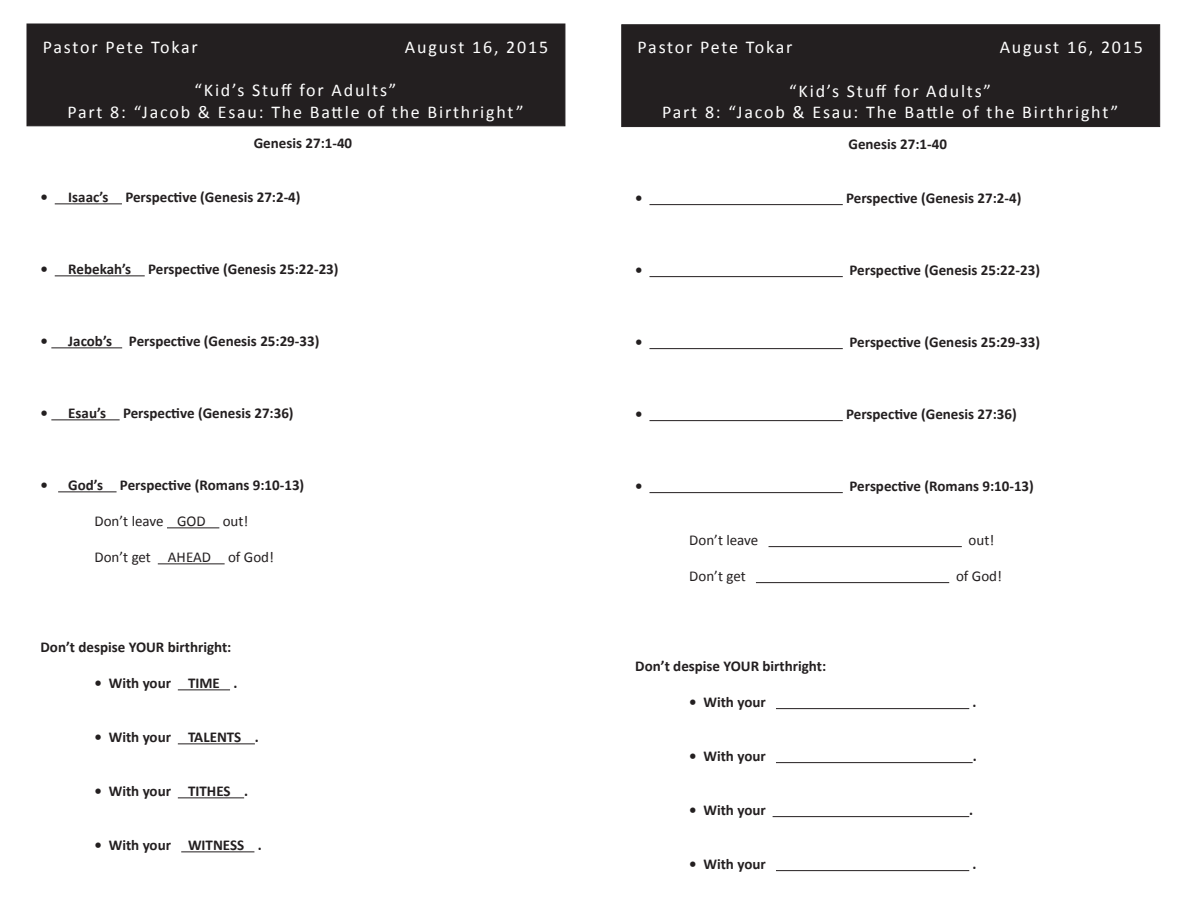
<style>
.page{position:relative;width:1188px;height:918px;background:#fff}
.page>*{position:absolute;margin:0;border:0;box-sizing:border-box;transform-origin:0 0}
.t1{font:18px/21.6px "Calibri";letter-spacing:.1em;color:#fff;text-align:center}
.t2{font:700 15px "Calibri";color:#231f20}
.t3{font:15px "Calibri";color:#231f20}
</style>
<div class="page">
<div style="left:27px;top:24px;width:538px;height:102px;background:#231f20;border:1px solid #231f20"></div>
<hr style="left:55px;top:203px;width:67px;height:1px;background:#231f20">
<hr style="left:55px;top:275px;width:90px;height:1px;background:#231f20">
<hr style="left:51px;top:347px;width:71px;height:1px;background:#231f20">
<hr style="left:51px;top:419px;width:69px;height:1px;background:#231f20">
<hr style="left:58px;top:491px;width:59px;height:1px;background:#231f20">
<hr style="left:167px;top:527px;width:52px;height:1px;background:#231f20">
<hr style="left:158px;top:563px;width:67px;height:1px;background:#231f20">
<hr style="left:178px;top:689px;width:52px;height:1px;background:#231f20">
<hr style="left:178px;top:743px;width:77px;height:1px;background:#231f20">
<hr style="left:178px;top:797px;width:66px;height:1px;background:#231f20">
<hr style="left:181px;top:851px;width:73px;height:1px;background:#231f20">
<div style="left:621px;top:24px;width:539px;height:103px;background:#231f20;border:1px solid #231f20"></div>
<hr style="left:650px;top:204px;width:193px;height:1px;background:#231f20">
<hr style="left:650px;top:276px;width:193px;height:1px;background:#231f20">
<hr style="left:650px;top:348px;width:193px;height:1px;background:#231f20">
<hr style="left:650px;top:420px;width:193px;height:1px;background:#231f20">
<hr style="left:650px;top:492px;width:193px;height:1px;background:#231f20">
<hr style="left:769px;top:546px;width:193px;height:1px;background:#231f20">
<hr style="left:756px;top:582px;width:193px;height:1px;background:#231f20">
<hr style="left:776px;top:708px;width:193px;height:1px;background:#231f20">
<hr style="left:776px;top:762px;width:197px;height:1px;background:#231f20">
<hr style="left:773px;top:816px;width:196px;height:1px;background:#231f20">
<hr style="left:776px;top:870px;width:193px;height:1px;background:#231f20">
<p class="t1" style="left:43px;top:36px;width:156px">Pastor Pete Tokar</p>
<p class="t1" style="left:405px;top:36px;width:145px">August 16, 2015</p>
<p class="t1" style="left:67px;top:79px;width:458px">“Kid’s Stuff for Adults”<br>Part 8: “Jacob &amp; Esau: The Battle of the Birthright”</p>
<p class="t2" style="left:254px;top:134px;width:100px">Genesis 27:1-40</p>
<p class="t2" style="left:40px;top:188px;width:262px">• Isaac’s Perspective (Genesis 27:2-4)</p>
<p class="t2" style="left:40px;top:260px;width:300px">• Rebekah’s Perspective (Genesis 25:22-23)</p>
<p class="t2" style="left:40px;top:332px;width:280px">• Jacob’s Perspective (Genesis 25:29-33)</p>
<p class="t2" style="left:40px;top:404px;width:255px">• Esau’s Perspective (Genesis 27:36)</p>
<p class="t2" style="left:40px;top:476px;width:265px">• God’s Perspective (Romans 9:10-13)</p>
<p class="t3" style="left:94px;top:512px;width:155px">Don’t leave GOD out!</p>
<p class="t3" style="left:94px;top:548px;width:181px">Don’t get AHEAD of God!</p>
<p class="t2" style="left:40px;top:638px;width:192px">Don’t despise YOUR birthright:</p>
<p class="t2" style="left:94px;top:674px;width:144px">• With your TIME .</p>
<p class="t2" style="left:94px;top:728px;width:166px">• With your TALENTS .</p>
<p class="t2" style="left:94px;top:782px;width:155px">• With your TITHES .</p>
<p class="t2" style="left:94px;top:836px;width:169px">• With your WITNESS .</p>
<p class="t1" style="left:638px;top:37px;width:156px">Pastor Pete Tokar</p>
<p class="t1" style="left:1000px;top:37px;width:145px">August 16, 2015</p>
<p class="t1" style="left:662px;top:80px;width:458px">“Kid’s Stuff for Adults”<br>Part 8: “Jacob &amp; Esau: The Battle of the Birthright”</p>
<p class="t2" style="left:849px;top:134px;width:100px">Genesis 27:1-40</p>
<p class="t2" style="left:635px;top:188px;width:9px">•</p>
<p class="t2" style="left:846px;top:188px;width:177px">Perspective (Genesis 27:2-4)</p>
<p class="t2" style="left:635px;top:260px;width:9px">•</p>
<p class="t2" style="left:850px;top:260px;width:192px">Perspective (Genesis 25:22-23)</p>
<p class="t2" style="left:635px;top:332px;width:9px">•</p>
<p class="t2" style="left:850px;top:332px;width:192px">Perspective (Genesis 25:29-33)</p>
<p class="t2" style="left:635px;top:404px;width:9px">•</p>
<p class="t2" style="left:846px;top:404px;width:172px">Perspective (Genesis 27:36)</p>
<p class="t2" style="left:635px;top:476px;width:9px">•</p>
<p class="t2" style="left:850px;top:476px;width:186px">Perspective (Romans 9:10-13)</p>
<p class="t3" style="left:689px;top:530px;width:71px">Don’t leave</p>
<p class="t3" style="left:969px;top:530px;width:27px">out!</p>
<p class="t3" style="left:689px;top:566px;width:58px">Don’t get</p>
<p class="t3" style="left:956px;top:566px;width:48px">of God!</p>
<p class="t2" style="left:635px;top:656px;width:192px">Don’t despise YOUR birthright:</p>
<p class="t2" style="left:689px;top:692px;width:78px">• With your</p>
<p class="t2" style="left:973px;top:692px;width:6px">.</p>
<p class="t2" style="left:689px;top:746px;width:78px">• With your</p>
<p class="t2" style="left:973px;top:746px;width:6px">.</p>
<p class="t2" style="left:689px;top:800px;width:78px">• With your</p>
<p class="t2" style="left:969px;top:800px;width:6px">.</p>
<p class="t2" style="left:689px;top:854px;width:78px">• With your</p>
<p class="t2" style="left:973px;top:854px;width:6px">.</p>
</div>
